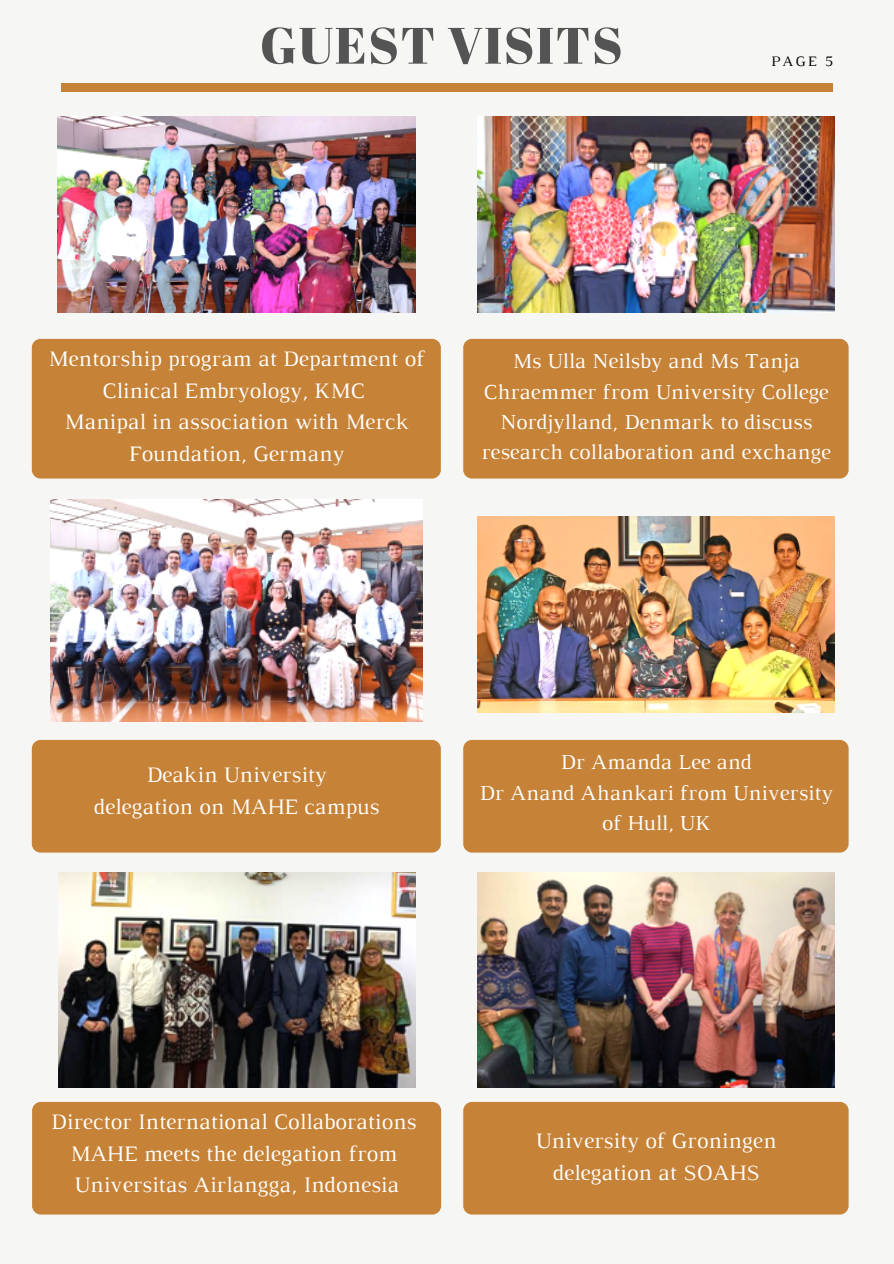
<style>
.page{position:relative;width:894px;height:1264px;background:#fff}
.page>*{position:absolute;margin:0;border:0;box-sizing:border-box;transform-origin:0 0}
.t1{font:51px "Abril Fatface";letter-spacing:.03em;color:#545454}
.t2{font:22.5px/31.5px "Luthier";color:#fff;text-align:center}
.t3{font:21.75px/30.5px "Luthier";color:#fff;text-align:center}
.t4{font:14.7px "Luthier";color:#000}
</style>
<div class="page">
<div style="left:0;top:0;width:893px;height:1263px;background:#f6f6f4"></div>
<div style="left:61px;top:83px;width:772px;height:8px;background:#c68236"></div>
<img style="left:50px;top:499px;width:372px;height:222px">
<img style="left:58px;top:117px;width:357px;height:196px">
<img style="left:58px;top:872px;width:357px;height:215px">
<img style="left:477px;top:872px;width:357px;height:215px">
<div style="left:32px;top:339px;width:408px;height:139px;background:#c68236;border-radius:9px"></div>
<div style="left:32px;top:740px;width:408px;height:112px;background:#c68236;border-radius:9px"></div>
<div style="left:32px;top:1101px;width:409px;height:113px;background:#c68236;border-radius:9px"></div>
<img style="left:477px;top:516px;width:357px;height:196px">
<img style="left:477px;top:117px;width:357px;height:196px">
<div style="left:463px;top:339px;width:385px;height:139px;background:#c68236;border-radius:9px"></div>
<div style="left:463px;top:740px;width:385px;height:112px;background:#c68236;border-radius:9px"></div>
<div style="left:463px;top:1101px;width:385px;height:113px;background:#c68236;border-radius:9px"></div>
<h1 class="t1" style="left:260px;top:10px;width:364px">GUEST VISITS</h1>
<p class="t4" style="left:771px;top:56px;width:63px">PAGE 5</p>
<p class="t2" style="left:48px;top:345px;width:378px">Mentorship program at Department of<br>Clinical Embryology, KMC<br>Manipal in association with Merck<br>Foundation, Germany</p>
<p class="t3" style="left:481px;top:347px;width:351px">Ms Ulla Neilsby and Ms Tanja Chraemmer from University College Nordjylland, Denmark to discuss research collaboration and exchange</p>
<p class="t2" style="left:94px;top:760px;width:287px">Deakin University<br>delegation on MAHE campus</p>
<p class="t3" style="left:479px;top:748px;width:354px">Dr Amanda Lee and<br>Dr Anand Ahankari from University of Hull, UK</p>
<p class="t2" style="left:51px;top:1107px;width:367px">Director International Collaborations<br>MAHE meets the delegation from<br>Universitas Airlangga, Indonesia</p>
<p class="t2" style="left:535px;top:1126px;width:242px">University of Groningen delegation at SOAHS</p>
</div>
